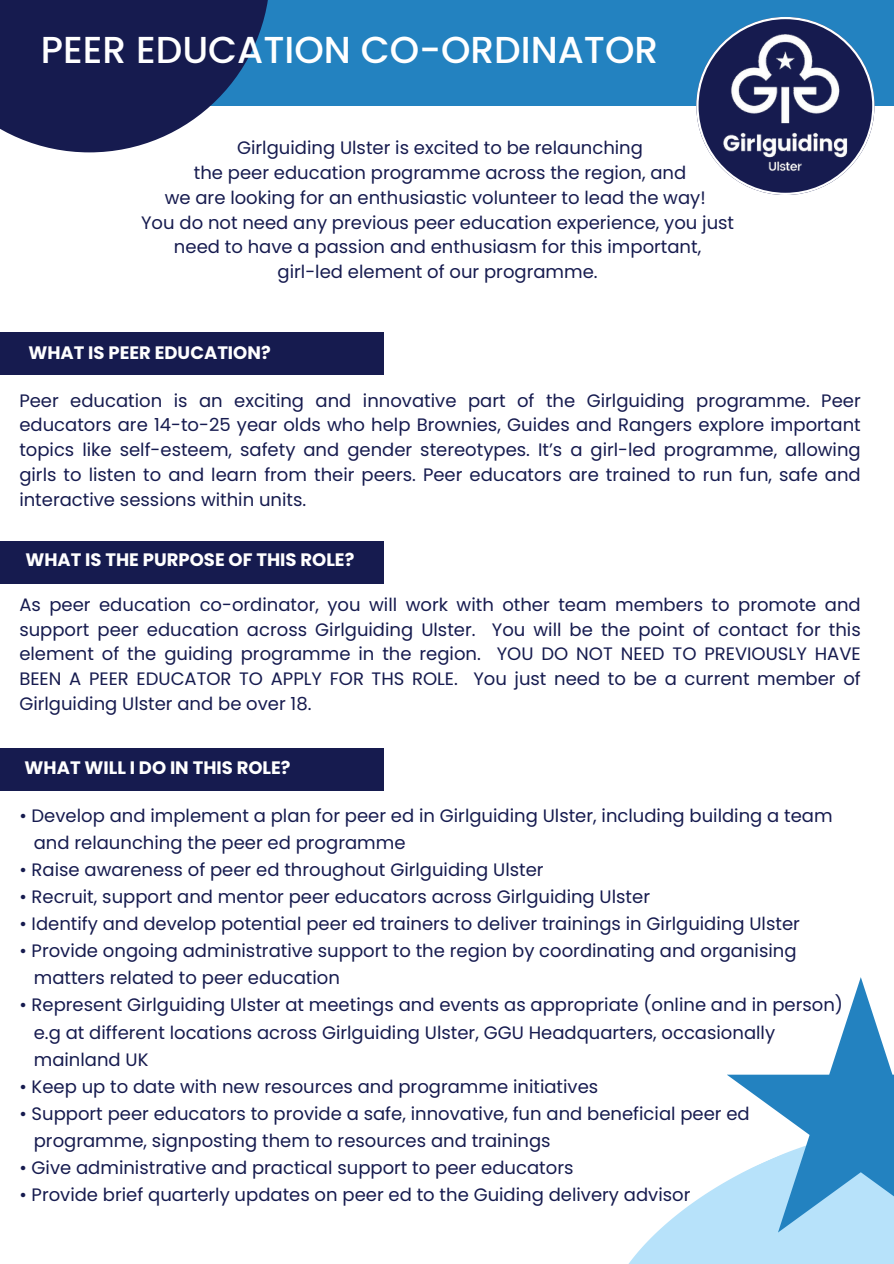
<style>
.page{position:relative;width:894px;height:1264px;background:#fff}
.page>*{position:absolute;margin:0;border:0;box-sizing:border-box;transform-origin:0 0}
.t1{font:500 37.5px "Poppins";color:#fff}
.t2{font:18px/24.8px "Poppins";color:#161b4f;text-align:justify}
.t3{font:700 18px "Poppins";color:#fff}
</style>
<div class="page">
<svg style="left:629px;top:1181px;width:264px;height:82px;fill:#b7e2fa"></svg>
<svg style="left:726px;top:977px;width:167px;height:255px"></svg>
<div style="left:129px;top:0;width:764px;height:106px;background:#2382c0"></div>
<svg style="left:731px;top:17px;width:108px;height:178px"></svg>
<img style="left:696px;top:34px;width:179px;height:143px">
<svg style="left:0;top:0;width:268px;height:152px;fill:#161b4f"></svg>
<div style="left:0;top:540px;width:383px;height:43px;background:#161b4f"></div>
<div style="left:0;top:332px;width:383px;height:42px;background:#161b4f"></div>
<div style="left:0;top:748px;width:383px;height:43px;background:#161b4f"></div>
<p class="t1" style="left:41px;top:23px;width:618px">PEER EDUCATION CO-ORDINATOR</p>
<p class="t2" style="left:237px;top:136px;width:407px">Girlguiding Ulster is excited to be relaunching</p>
<h1 class="t2" style="left:194px;top:160px;width:494px">the peer education programme across the region, and</h1>
<p class="t2" style="left:165px;top:185px;width:542px">we are looking for an enthusiastic volunteer to lead the way!</p>
<p class="t2" style="left:141px;top:210px;width:594px">You do not need any previous peer education experience, you just</p>
<p class="t2" style="left:174px;top:235px;width:528px">need to have a passion and enthusiasm for this important,</p>
<p class="t2" style="left:277px;top:259px;width:321px">girl-led element of our programme.</p>
<p class="t3" style="left:28px;top:340px;width:244px">WHAT IS PEER EDUCATION?</p>
<p class="t2" style="left:19px;top:388px;width:842px">Peer education is an exciting and innovative part of the Girlguiding programme. Peer educators are 14-to-25 year olds who help Brownies, Guides and Rangers explore important topics like self-esteem, safety and gender stereotypes. It’s a girl-led programme, allowing girls to listen to and learn from their peers. Peer educators are trained to run fun, safe and interactive sessions within units.</p>
<p class="t3" style="left:25px;top:547px;width:330px">WHAT IS THE PURPOSE OF THIS ROLE?</p>
<p class="t2" style="left:19px;top:592px;width:842px">As peer education co-ordinator, you will work with other team members to promote and support peer education across Girlguiding Ulster. You will be the point of contact for this element of the guiding programme in the region. YOU DO NOT NEED TO PREVIOUSLY HAVE BEEN A PEER EDUCATOR TO APPLY FOR THS ROLE. You just need to be a current member of Girlguiding Ulster and be over 18.</p>
<p class="t3" style="left:25px;top:754px;width:267px">WHAT WILL I DO IN THIS ROLE?</p>
<p class="t2" style="left:19px;top:803px;width:814px">• Develop and implement a plan for peer ed in Girlguiding Ulster, including building a team</p>
<h2 class="t2" style="left:34px;top:830px;width:373px">and relaunching the peer ed programme</h2>
<p class="t2" style="left:19px;top:857px;width:525px">• Raise awareness of peer ed throughout Girlguiding Ulster</p>
<h2 class="t2" style="left:19px;top:884px;width:632px">• Recruit, support and mentor peer educators across Girlguiding Ulster</h2>
<p class="t2" style="left:19px;top:911px;width:781px">• Identify and develop potential peer ed trainers to deliver trainings in Girlguiding Ulster</p>
<h2 class="t2" style="left:19px;top:938px;width:778px">• Provide ongoing administrative support to the region by coordinating and organising</h2>
<p class="t2" style="left:34px;top:965px;width:307px">matters related to peer education</p>
<p class="t2" style="left:19px;top:992px;width:825px">• Represent Girlguiding Ulster at meetings and events as appropriate (online and in person)</p>
<p class="t2" style="left:34px;top:1019px;width:742px">e.g at different locations across Girlguiding Ulster, GGU Headquarters, occasionally</p>
<p class="t2" style="left:34px;top:1046px;width:116px">mainland UK</p>
<p class="t2" style="left:19px;top:1073px;width:580px">• Keep up to date with new resources and programme initiatives</p>
<p class="t2" style="left:19px;top:1100px;width:731px">• Support peer educators to provide a safe, innovative, fun and beneficial peer ed</p>
<p class="t2" style="left:34px;top:1127px;width:518px">programme, signposting them to resources and trainings</p>
<p class="t2" style="left:19px;top:1154px;width:555px">• Give administrative and practical support to peer educators</p>
<p class="t2" style="left:19px;top:1181px;width:672px">• Provide brief quarterly updates on peer ed to the Guiding delivery advisor</p>
</div>
